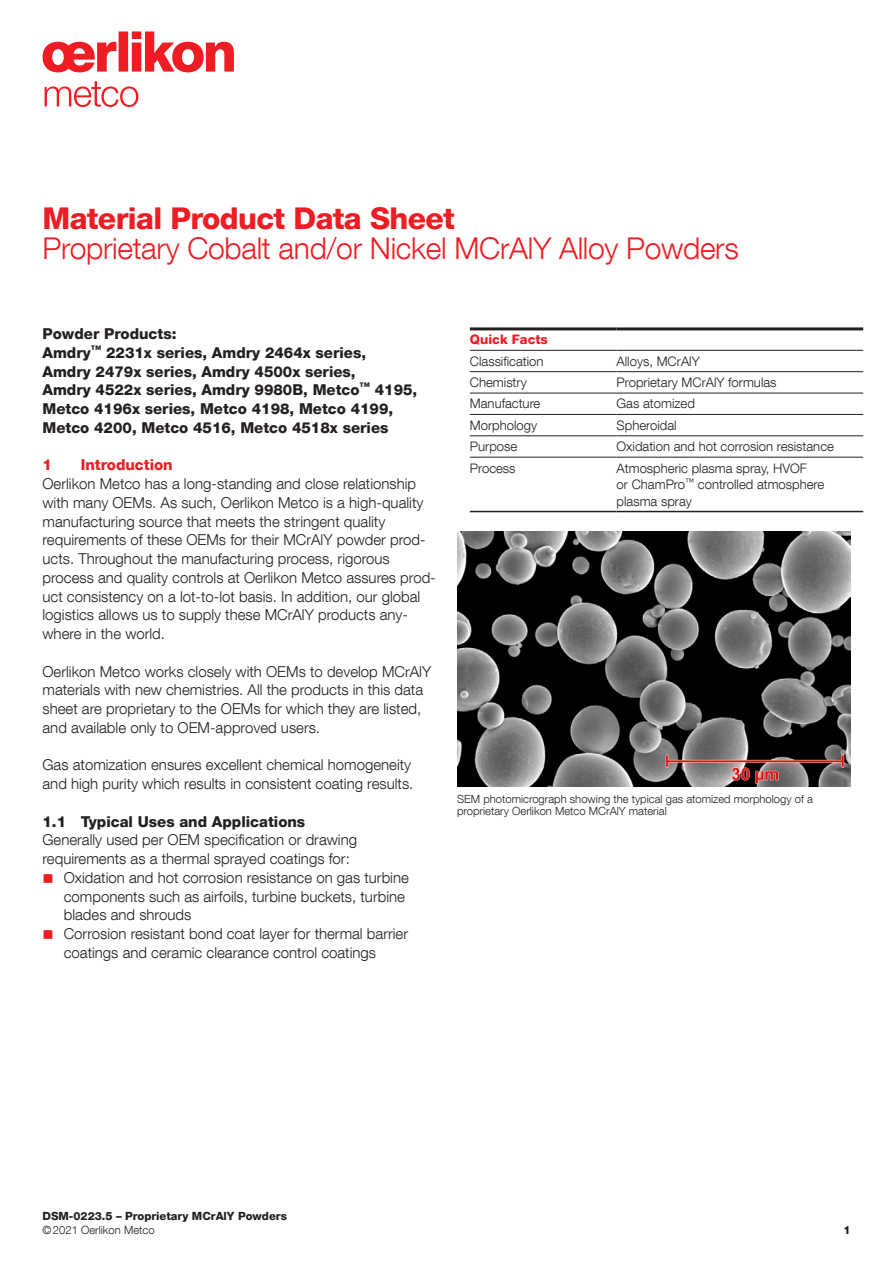
<style>
.page{position:relative;width:893px;height:1263px;background:#fff}
.page>*{position:absolute;margin:0;border:0;box-sizing:border-box;transform-origin:0 0}
.t1{font:300 30px "Helvetica Neue LT Com";letter-spacing:-.01em;color:#ee1d23}
.t2{font:800 30px "Helvetica Neue LT Com";letter-spacing:-.02em;color:#ee1d23}
.t3{font:300 15px/18.8px "Helvetica Neue LT Com";color:#231f20}
.t4{font:800 15px/18.8px "Helvetica Neue LT Com";color:#231f20}
.t5{font:800 15px "Helvetica Neue LT Com";color:#ee1d23}
.t6{font:300 13.2px/16.5px "Helvetica Neue LT Com";color:#231f20}
.t7{font:800 13.2px "Helvetica Neue LT Com";color:#ee1d23}
.t8{font:300 11.25px/12px "Helvetica Neue LT Com";color:#231f20}
.t9{font:800 11.25px "Helvetica Neue LT Com";color:#231f20}
.s1{color:#ee1d23}
</style>
<div class="page">
<svg style="left:43px;top:31px;width:191px;height:41px"></svg>
<svg style="left:45px;top:81px;width:93px;height:26px"></svg>
<hr style="left:470px;top:371px;width:147px;height:1px;background:#231f20">
<hr style="left:617px;top:371px;width:246px;height:1px;background:#231f20">
<hr style="left:470px;top:393px;width:147px;height:1px;background:#231f20">
<hr style="left:617px;top:393px;width:246px;height:1px;background:#231f20">
<hr style="left:470px;top:414px;width:147px;height:1px;background:#231f20">
<hr style="left:617px;top:414px;width:246px;height:1px;background:#231f20">
<hr style="left:470px;top:435px;width:147px;height:1px;background:#231f20">
<hr style="left:617px;top:435px;width:246px;height:1px;background:#231f20">
<hr style="left:470px;top:457px;width:147px;height:1px;background:#231f20">
<hr style="left:617px;top:457px;width:246px;height:1px;background:#231f20">
<hr style="left:470px;top:327px;width:147px;height:3px;background:#231f20">
<hr style="left:617px;top:327px;width:246px;height:3px;background:#231f20">
<hr style="left:470px;top:350px;width:147px;height:1px;background:#231f20">
<hr style="left:617px;top:350px;width:246px;height:1px;background:#231f20">
<hr style="left:470px;top:511px;width:147px;height:1px;background:#231f20">
<hr style="left:617px;top:511px;width:246px;height:1px;background:#231f20">
<img style="left:457px;top:531px;width:393px;height:256px">
<h1 class="t2" style="left:43px;top:201px;width:414px">Material Product Data Sheet</h1>
<h1 class="t1" style="left:43px;top:230px;width:698px">Proprietary Cobalt and/or Nickel MCrAlY Alloy Powders</h1>
<p class="t4" style="left:43px;top:324px;width:376px">Powder Products:<br>Amdry<sup>™</sup> 2231x series, Amdry 2464x series, Amdry 2479x series, Amdry 4500x series,<br>Amdry 4522x series, Amdry 9980B, Metco<sup>™</sup> 4195, Metco 4196x series, Metco 4198, Metco 4199, Metco 4200, Metco 4516, Metco 4518x series</p>
<p class="t5" style="left:43px;top:456px;width:11px">1</p>
<p class="t5" style="left:81px;top:456px;width:93px">Introduction</p>
<p class="t3" style="left:43px;top:474px;width:395px">Oerlikon Metco has a long-standing and close relationship with many OEMs. As such, Oerlikon Metco is a high-quality manufacturing source that meets the stringent quality requirements of these OEMs for their MCrAlY powder prod&shy;ucts. Throughout the manufacturing process, rigorous process and quality controls at Oerlikon Metco assures prod&shy;uct consistency on a lot-to-lot basis. In addition, our global logistics allows us to supply these MCrAlY products any&shy;where in the world.</p>
<p class="t3" style="left:43px;top:662px;width:390px">Oerlikon Metco works closely with OEMs to develop MCrAlY materials with new chemistries. All the products in this data sheet are proprietary to the OEMs for which they are listed, and available only to OEM-approved users.</p>
<p class="t3" style="left:43px;top:755px;width:372px">Gas atomization ensures excellent chemical homogeneity and high purity which results in consistent coating results.</p>
<p class="t4" style="left:43px;top:812px;width:264px">1.1 Typical Uses and Applications</p>
<p class="t3" style="left:43px;top:830px;width:316px">Generally used per OEM specification or drawing requirements as a thermal sprayed coatings for:</p>
<p class="t3" style="left:64px;top:868px;width:347px;text-indent:-21px"><span class="s1">■</span> Oxidation and hot corrosion resistance on gas turbine components such as airfoils, turbine buckets, turbine blades and shrouds</p>
<p class="t3" style="left:64px;top:924px;width:346px;text-indent:-21px"><span class="s1">■</span> Corrosion resistant bond coat layer for thermal barrier coatings and ceramic clearance control coatings</p>
<p class="t7" style="left:470px;top:332px;width:80px">Quick Facts</p>
<p class="t6" style="left:470px;top:352px;width:75px">Classification</p>
<p class="t6" style="left:617px;top:352px;width:85px">Alloys, MCrAlY</p>
<p class="t6" style="left:470px;top:374px;width:58px">Chemistry</p>
<p class="t6" style="left:617px;top:374px;width:161px">Proprietary MCrAlY formulas</p>
<p class="t6" style="left:470px;top:395px;width:72px">Manufacture</p>
<p class="t6" style="left:617px;top:395px;width:80px">Gas atomized</p>
<p class="t6" style="left:470px;top:417px;width:69px">Morphology</p>
<p class="t6" style="left:617px;top:417px;width:62px">Spheroidal</p>
<p class="t6" style="left:470px;top:438px;width:49px">Purpose</p>
<p class="t6" style="left:617px;top:438px;width:219px">Oxidation and hot corrosion resistance</p>
<p class="t6" style="left:470px;top:459px;width:47px">Process</p>
<p class="t6" style="left:617px;top:459px;width:209px">Atmospheric plasma spray, HVOF<br>or ChamPro<sup>™</sup> controlled atmosphere plasma spray</p>
<p class="t8" style="left:457px;top:793px;width:357px">SEM photomicrograph showing the typical gas atomized morphology of a proprietary Oerlikon Metco MCrAlY material</p>
<p class="t9" style="left:43px;top:1209px;width:246px">DSM-0223.5 – Proprietary MCrAlY Powders</p>
<p class="t8" style="left:43px;top:1223px;width:114px">©2021 Oerlikon Metco</p>
<p class="t9" style="left:843px;top:1223px;width:9px">1</p>
</div>
